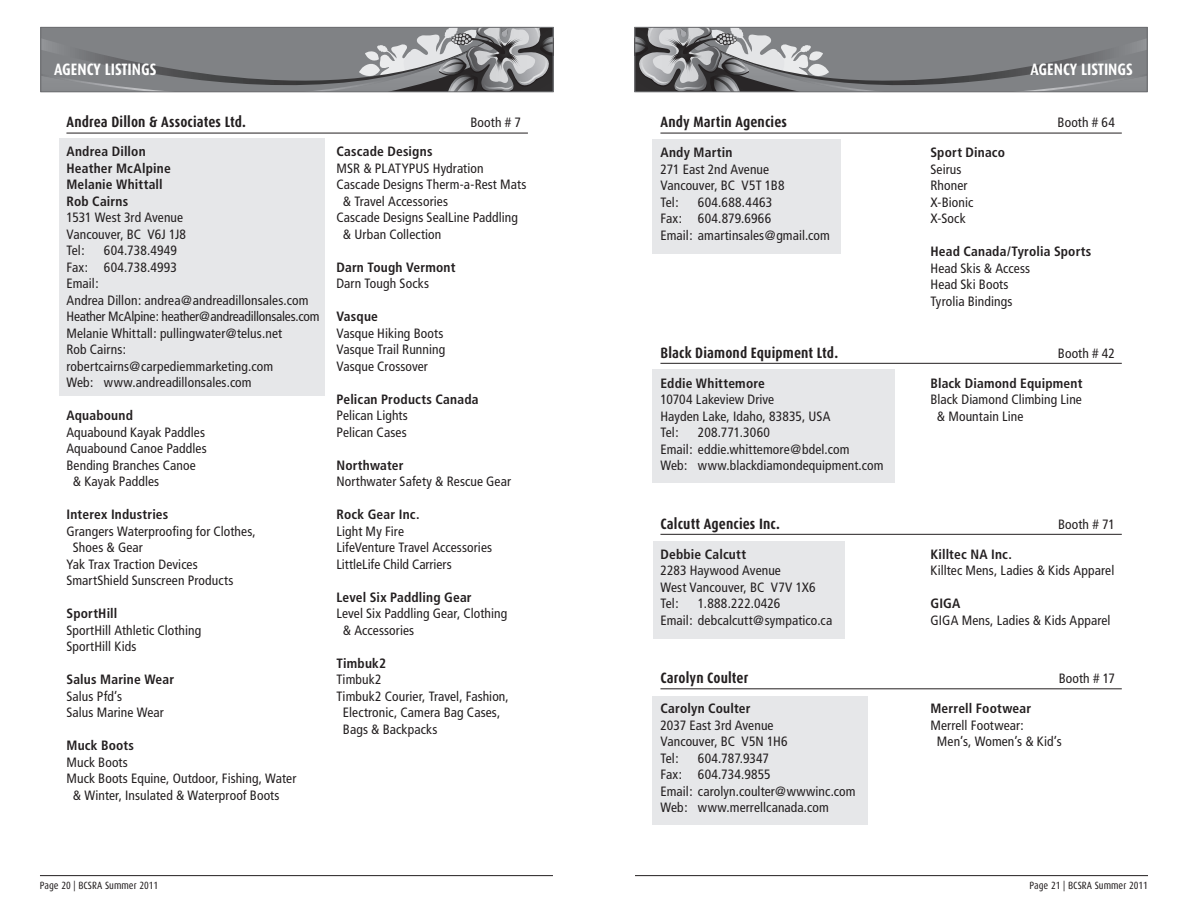
<style>
.page{position:relative;width:1188px;height:918px;background:#fff}
.page>*{position:absolute;margin:0;border:0;box-sizing:border-box;transform-origin:0 0}
.t1{font:700 16.5px "Dax Condensed";color:#fff}
.t2{font:700 15px "Dax Condensed";letter-spacing:.01em;color:#231f20}
.t3{font:condensed 13.5px/16.5px "Frutiger";letter-spacing:.005em;color:#231f20}
.t4{font:700 condensed 13.5px "Frutiger";letter-spacing:.015em;color:#231f20}
.t5{font:condensed 13.5px "Frutiger";letter-spacing:.025em;color:#231f20}
.t6{font:10.5px "Dax Condensed";color:#231f20}
</style>
<div class="page">
<hr style="left:40px;top:875px;width:513px;height:1px;background:#231f20">
<svg style="left:41px;top:29px;width:512px;height:64px;background:#848588"></svg>
<div style="left:40px;top:27px;width:513px;height:65px;border:1px solid #6c6d70"></div>
<hr style="left:635px;top:875px;width:513px;height:1px;background:#231f20">
<svg style="left:635px;top:29px;width:512px;height:64px;background:#848588"></svg>
<div style="left:635px;top:27px;width:513px;height:65px;border:1px solid #6c6d70"></div>
<div style="left:653px;top:139px;width:188px;height:115px;background:#e6e7e9"></div>
<div style="left:653px;top:369px;width:242px;height:114px;background:#e6e7e9"></div>
<div style="left:653px;top:541px;width:192px;height:97px;background:#e6e7e9"></div>
<div style="left:653px;top:696px;width:215px;height:128px;background:#e6e7e9"></div>
<div style="left:60px;top:139px;width:265px;height:257px;background:#e6e7e9"></div>
<hr style="left:66px;top:133px;width:462px;height:1px;background:#231f20">
<hr style="left:660px;top:133px;width:462px;height:1px;background:#231f20">
<hr style="left:660px;top:363px;width:462px;height:1px;background:#231f20">
<hr style="left:660px;top:534px;width:462px;height:1px;background:#231f20">
<hr style="left:660px;top:688px;width:462px;height:1px;background:#231f20">
<p class="t1" style="left:54px;top:60px;width:104px">AGENCY LISTINGS</p>
<p class="t1" style="left:1031px;top:60px;width:104px">AGENCY LISTINGS</p>
<p class="t2" style="left:66px;top:114px;width:181px">Andrea Dillon &amp; Associates Ltd.</p>
<p class="t3" style="left:471px;top:114px;width:52px">Booth # 7</p>
<p class="t4" style="left:66px;top:143px;width:81px">Andrea Dillon</p>
<p class="t4" style="left:336px;top:143px;width:98px">Cascade Designs</p>
<p class="t4" style="left:66px;top:160px;width:106px">Heather McAlpine</p>
<p class="t3" style="left:336px;top:160px;width:149px">MSR &amp; PLATYPUS Hydration</p>
<p class="t4" style="left:66px;top:176px;width:98px">Melanie Whittall</p>
<p class="t3" style="left:336px;top:176px;width:191px">Cascade Designs Therm-a-Rest Mats</p>
<p class="t4" style="left:66px;top:193px;width:63px">Rob Cairns</p>
<p class="t3" style="left:343px;top:193px;width:107px">&amp; Travel Accessories</p>
<p class="t3" style="left:66px;top:209px;width:118px">1531 West 3rd Avenue</p>
<p class="t3" style="left:336px;top:209px;width:183px">Cascade Designs SealLine Paddling</p>
<p class="t3" style="left:66px;top:226px;width:121px">Vancouver, BC V6J 1J8</p>
<p class="t3" style="left:343px;top:226px;width:100px">&amp; Urban Collection</p>
<p class="t3" style="left:66px;top:242px;width:20px">Tel:</p>
<p class="t3" style="left:66px;top:242px;width:112px;text-align:right">604.738.4949<br>Fax: 604.738.4993</p>
<p class="t4" style="left:336px;top:259px;width:121px">Darn Tough Vermont</p>
<p class="t3" style="left:66px;top:275px;width:34px">Email:</p>
<p class="t3" style="left:336px;top:275px;width:94px">Darn Tough Socks</p>
<p class="t3" style="left:66px;top:292px;width:254px">Andrea Dillon: andrea@andreadillonsales.com<br>Heather McAlpine: heather@andreadillonsales.com</p>
<p class="t4" style="left:336px;top:308px;width:43px">Vasque</p>
<p class="t3" style="left:66px;top:325px;width:217px">Melanie Whittall: pullingwater@telus.net</p>
<p class="t3" style="left:336px;top:325px;width:108px">Vasque Hiking Boots</p>
<p class="t3" style="left:66px;top:341px;width:61px">Rob Cairns:</p>
<p class="t3" style="left:336px;top:341px;width:110px">Vasque Trail Running</p>
<p class="t3" style="left:66px;top:358px;width:208px">robertcairns@carpediemmarketing.com</p>
<p class="t3" style="left:336px;top:358px;width:93px">Vasque Crossover</p>
<p class="t3" style="left:66px;top:374px;width:187px">Web: www.andreadillonsales.com</p>
<p class="t4" style="left:336px;top:391px;width:144px">Pelican Products Canada</p>
<p class="t4" style="left:66px;top:407px;width:68px">Aquabound</p>
<p class="t3" style="left:336px;top:407px;width:73px">Pelican Lights</p>
<p class="t3" style="left:66px;top:424px;width:140px">Aquabound Kayak Paddles</p>
<p class="t3" style="left:336px;top:424px;width:72px">Pelican Cases</p>
<p class="t3" style="left:66px;top:440px;width:142px">Aquabound Canoe Paddles<br>Bending Branches Canoe</p>
<p class="t4" style="left:336px;top:457px;width:69px">Northwater</p>
<p class="t3" style="left:73px;top:473px;width:88px">&amp; Kayak Paddles</p>
<p class="t3" style="left:336px;top:473px;width:176px">Northwater Safety &amp; Rescue Gear</p>
<p class="t4" style="left:66px;top:506px;width:103px">Interex Industries</p>
<p class="t4" style="left:336px;top:506px;width:85px">Rock Gear Inc.</p>
<p class="t3" style="left:66px;top:523px;width:191px">Grangers Waterproofing for Clothes,</p>
<p class="t3" style="left:336px;top:523px;width:69px">Light My Fire</p>
<p class="t3" style="left:73px;top:539px;width:71px">Shoes &amp; Gear</p>
<p class="t3" style="left:336px;top:539px;width:157px">LifeVenture Travel Accessories</p>
<p class="t3" style="left:66px;top:556px;width:133px">Yak Trax Traction Devices</p>
<p class="t3" style="left:336px;top:556px;width:117px">LittleLife Child Carriers</p>
<p class="t3" style="left:66px;top:572px;width:168px">SmartShield Sunscreen Products</p>
<p class="t4" style="left:336px;top:589px;width:137px">Level Six Paddling Gear</p>
<p class="t4" style="left:66px;top:605px;width:52px">SportHill</p>
<p class="t3" style="left:336px;top:605px;width:172px">Level Six Paddling Gear, Clothing</p>
<p class="t3" style="left:66px;top:622px;width:136px">SportHill Athletic Clothing</p>
<p class="t3" style="left:343px;top:622px;width:73px">&amp; Accessories</p>
<p class="t3" style="left:66px;top:638px;width:71px">SportHill Kids</p>
<p class="t4" style="left:336px;top:655px;width:51px">Timbuk2</p>
<p class="t4" style="left:66px;top:671px;width:109px">Salus Marine Wear</p>
<p class="t3" style="left:336px;top:671px;width:47px">Timbuk2</p>
<p class="t3" style="left:66px;top:688px;width:57px">Salus Pfd’s</p>
<p class="t3" style="left:336px;top:688px;width:174px">Timbuk2 Courier, Travel, Fashion,</p>
<p class="t3" style="left:66px;top:704px;width:99px">Salus Marine Wear</p>
<p class="t3" style="left:343px;top:704px;width:159px">Electronic, Camera Bag Cases,<br>Bags &amp; Backpacks</p>
<p class="t4" style="left:66px;top:737px;width:69px">Muck Boots</p>
<p class="t3" style="left:66px;top:754px;width:63px">Muck Boots</p>
<p class="t3" style="left:66px;top:770px;width:231px">Muck Boots Equine, Outdoor, Fishing, Water</p>
<p class="t3" style="left:73px;top:787px;width:208px">&amp; Winter, Insulated &amp; Waterproof Boots</p>
<p class="t2" style="left:660px;top:114px;width:128px">Andy Martin Agencies</p>
<p class="t3" style="left:1058px;top:114px;width:59px">Booth # 64</p>
<p class="t4" style="left:660px;top:145px;width:73px">Andy Martin</p>
<p class="t4" style="left:930px;top:145px;width:76px">Sport Dinaco</p>
<p class="t3" style="left:660px;top:161px;width:110px">271 East 2nd Avenue</p>
<p class="t3" style="left:930px;top:161px;width:33px">Seirus</p>
<p class="t3" style="left:660px;top:177px;width:126px">Vancouver, BC V5T 1B8</p>
<p class="t3" style="left:930px;top:177px;width:39px">Rhoner</p>
<p class="t3" style="left:660px;top:194px;width:20px">Tel:</p>
<p class="t5" style="left:698px;top:194px;width:76px">604.688.4463</p>
<p class="t3" style="left:930px;top:194px;width:44px">X-Bionic</p>
<p class="t3" style="left:660px;top:210px;width:112px">Fax: 604.879.6966</p>
<p class="t3" style="left:930px;top:210px;width:37px">X-Sock</p>
<p class="t3" style="left:660px;top:227px;width:171px">Email: amartinsales@gmail.com</p>
<p class="t4" style="left:930px;top:244px;width:163px">Head Canada/Tyrolia Sports</p>
<p class="t3" style="left:930px;top:260px;width:101px">Head Skis &amp; Access<br>Head Ski Boots<br>Tyrolia Bindings</p>
<p class="t2" style="left:660px;top:344px;width:179px">Black Diamond Equipment Ltd.</p>
<p class="t3" style="left:1058px;top:345px;width:58px">Booth # 42</p>
<p class="t4" style="left:660px;top:375px;width:106px">Eddie Whittemore</p>
<p class="t4" style="left:930px;top:375px;width:153px">Black Diamond Equipment</p>
<p class="t3" style="left:660px;top:391px;width:115px">10704 Lakeview Drive</p>
<p class="t3" style="left:930px;top:391px;width:153px">Black Diamond Climbing Line</p>
<p class="t3" style="left:660px;top:408px;width:172px">Hayden Lake, Idaho, 83835, USA</p>
<p class="t3" style="left:937px;top:408px;width:88px">&amp; Mountain Line</p>
<p class="t3" style="left:660px;top:424px;width:20px">Tel:</p>
<p class="t3" style="left:660px;top:424px;width:225px;text-indent:38px">208.771.3060<br>Email: eddie.whittemore@bdel.com<br>Web: www.blackdiamondequipment.com</p>
<p class="t2" style="left:660px;top:515px;width:121px">Calcutt Agencies Inc.</p>
<p class="t3" style="left:1058px;top:516px;width:58px">Booth # 71</p>
<p class="t4" style="left:660px;top:546px;width:87px">Debbie Calcutt</p>
<p class="t4" style="left:930px;top:546px;width:83px">Killtec NA Inc.</p>
<p class="t3" style="left:660px;top:562px;width:122px">2283 Haywood Avenue</p>
<p class="t3" style="left:930px;top:562px;width:185px">Killtec Mens, Ladies &amp; Kids Apparel</p>
<p class="t3" style="left:660px;top:579px;width:157px">West Vancouver, BC V7V 1X6<br>Tel:</p>
<p class="t3" style="left:698px;top:595px;width:84px">1.888.222.0426</p>
<p class="t4" style="left:930px;top:595px;width:32px">GIGA</p>
<p class="t3" style="left:660px;top:612px;width:173px">Email: debcalcutt@sympatico.ca</p>
<p class="t3" style="left:930px;top:612px;width:182px">GIGA Mens, Ladies &amp; Kids Apparel</p>
<p class="t2" style="left:660px;top:670px;width:89px">Carolyn Coulter</p>
<p class="t3" style="left:1059px;top:670px;width:58px">Booth # 17</p>
<p class="t4" style="left:660px;top:700px;width:92px">Carolyn Coulter</p>
<p class="t4" style="left:930px;top:700px;width:102px">Merrell Footwear</p>
<p class="t3" style="left:660px;top:717px;width:115px">2037 East 3rd Avenue</p>
<p class="t3" style="left:930px;top:717px;width:95px">Merrell Footwear:</p>
<p class="t3" style="left:660px;top:733px;width:129px">Vancouver, BC V5N 1H6</p>
<p class="t3" style="left:937px;top:733px;width:126px">Men’s, Women’s &amp; Kid’s</p>
<p class="t3" style="left:660px;top:750px;width:20px">Tel:</p>
<p class="t3" style="left:660px;top:750px;width:197px;text-indent:38px">604.787.9347<br>Fax: 604.734.9855<br>Email: carolyn.coulter@wwwinc.com<br>Web: www.merrellcanada.com</p>
<p class="t6" style="left:40px;top:880px;width:120px">Page 20 | BCSRA Summer 2011</p>
<p class="t6" style="left:1030px;top:880px;width:120px">Page 21 | BCSRA Summer 2011</p>
</div>
